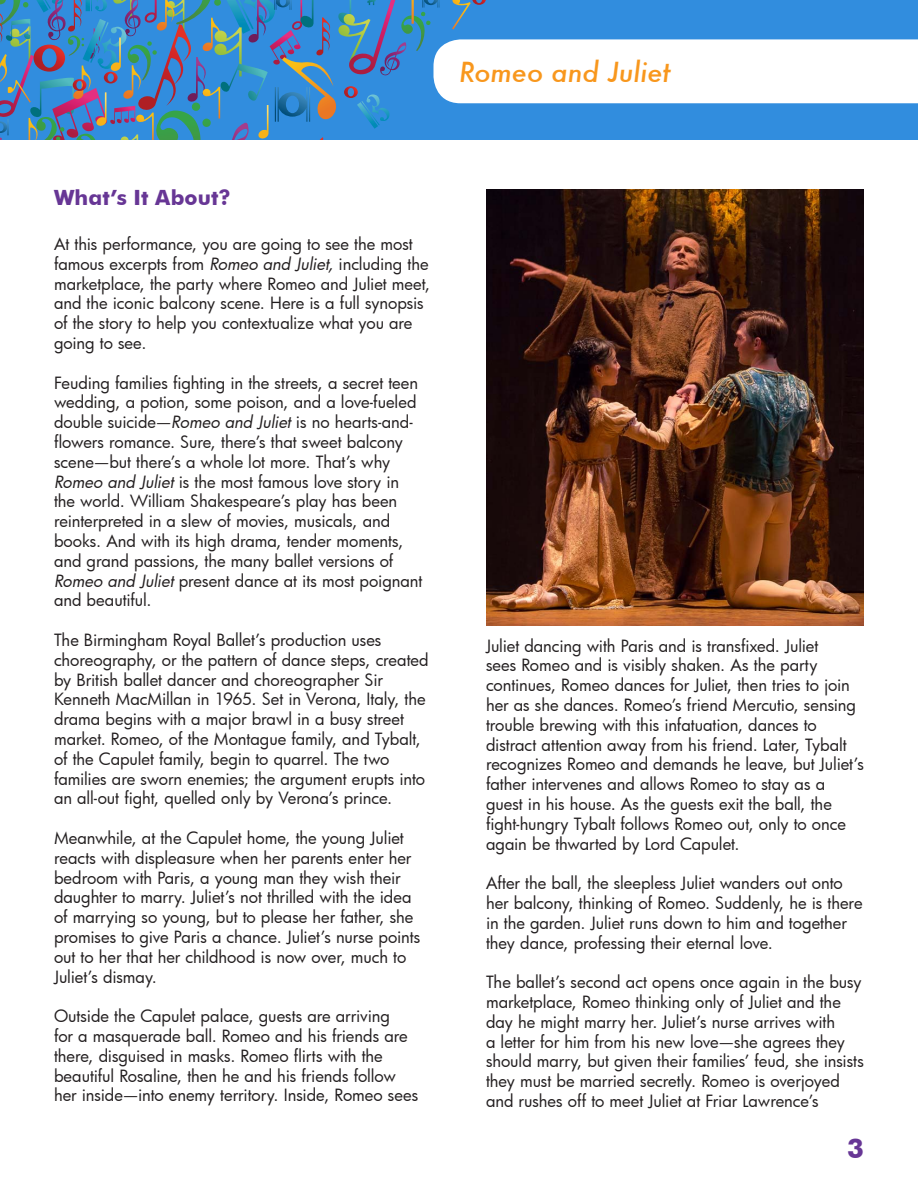
<style>
.page{position:relative;width:918px;height:1188px;background:#fff}
.page>*{position:absolute;margin:0;border:0;box-sizing:border-box;transform-origin:0 0}
.t1{font:italic 500 27px "Futura";letter-spacing:-.005em;color:#f8971d}
.t2{font:700 27px "Futura BT";color:#673695}
.t3{font:700 21px "Futura BT";letter-spacing:.005em;color:#673695}
.t4{font:16.5px/19.8px "Futura";letter-spacing:-.005em;color:#231f20}
.s1{font-style:italic}
</style>
<div class="page">
<svg style="left:0;top:0;width:918px;height:140px"></svg>
<img style="left:486px;top:189px;width:378px;height:437px">
<h1 class="t1" style="left:459px;top:54px;width:213px">Romeo and Juliet</h1>
<p class="t3" style="left:54px;top:185px;width:178px">What’s It About?</p>
<p class="t4" style="left:54px;top:234px;width:378px">At this performance, you are going to see the most famous excerpts from <span class="s1">Romeo and Juliet,</span> including the marketplace, the party where Romeo and Juliet meet, and the iconic balcony scene. Here is a full synopsis of the story to help you contextualize what you are going to see.</p>
<p class="t4" style="left:54px;top:372px;width:370px">Feuding families fighting in the streets, a secret teen wedding, a potion, some poison, and a love-fueled double suicide—<span class="s1">Romeo and Juliet</span> is no hearts-and&shy;flowers romance. Sure, there’s that sweet balcony scene—but there’s a whole lot more. That’s why <span class="s1">Romeo and Juliet</span> is the most famous love story in the world. William Shakespeare’s play has been reinterpreted in a slew of movies, musicals, and books. And with its high drama, tender moments, and grand passions, the many ballet versions of <span class="s1">Romeo and Juliet</span> present dance at its most poignant and beautiful.</p>
<p class="t4" style="left:54px;top:630px;width:376px">The Birmingham Royal Ballet’s production uses choreography, or the pattern of dance steps, created by British ballet dancer and choreographer Sir Kenneth MacMillan in 1965. Set in Verona, Italy, the drama begins with a major brawl in a busy street market. Romeo, of the Montague family, and Tybalt, of the Capulet family, begin to quarrel. The two families are sworn enemies; the argument erupts into an all-out fight, quelled only by Verona’s prince.</p>
<p class="t4" style="left:54px;top:828px;width:368px">Meanwhile, at the Capulet home, the young Juliet reacts with displeasure when her parents enter her bedroom with Paris, a young man they wish their daughter to marry. Juliet’s not thrilled with the idea of marrying so young, but to please her father, she promises to give Paris a chance. Juliet’s nurse points out to her that her childhood is now over, much to Juliet’s dismay.</p>
<p class="t4" style="left:54px;top:1006px;width:366px">Outside the Capulet palace, guests are arriving<br>for a masquerade ball. Romeo and his friends are there, disguised in masks. Romeo flirts with the beautiful Rosaline, then he and his friends follow her inside—into enemy territory. Inside, Romeo sees</p>
<p class="t4" style="left:486px;top:635px;width:379px">Juliet dancing with Paris and is transfixed. Juliet<br>sees Romeo and is visibly shaken. As the party continues, Romeo dances for Juliet, then tries to join her as she dances. Romeo’s friend Mercutio, sensing trouble brewing with this infatuation, dances to distract attention away from his friend. Later, Tybalt recognizes Romeo and demands he leave, but Juliet’s father intervenes and allows Romeo to stay as a guest in his house. As the guests exit the ball, the fight-hungry Tybalt follows Romeo out, only to once again be thwarted by Lord Capulet.</p>
<p class="t4" style="left:486px;top:873px;width:378px">After the ball, the sleepless Juliet wanders out onto her balcony, thinking of Romeo. Suddenly, he is there in the garden. Juliet runs down to him and together they dance, professing their eternal love.</p>
<p class="t4" style="left:486px;top:972px;width:379px">The ballet’s second act opens once again in the busy marketplace, Romeo thinking only of Juliet and the day he might marry her. Juliet’s nurse arrives with<br>a letter for him from his new love—she agrees they should marry, but given their families’ feud, she insists they must be married secretly. Romeo is overjoyed and rushes off to meet Juliet at Friar Lawrence’s</p>
<h1 class="t2" style="left:847px;top:1132px;width:18px">3</h1>
</div>
